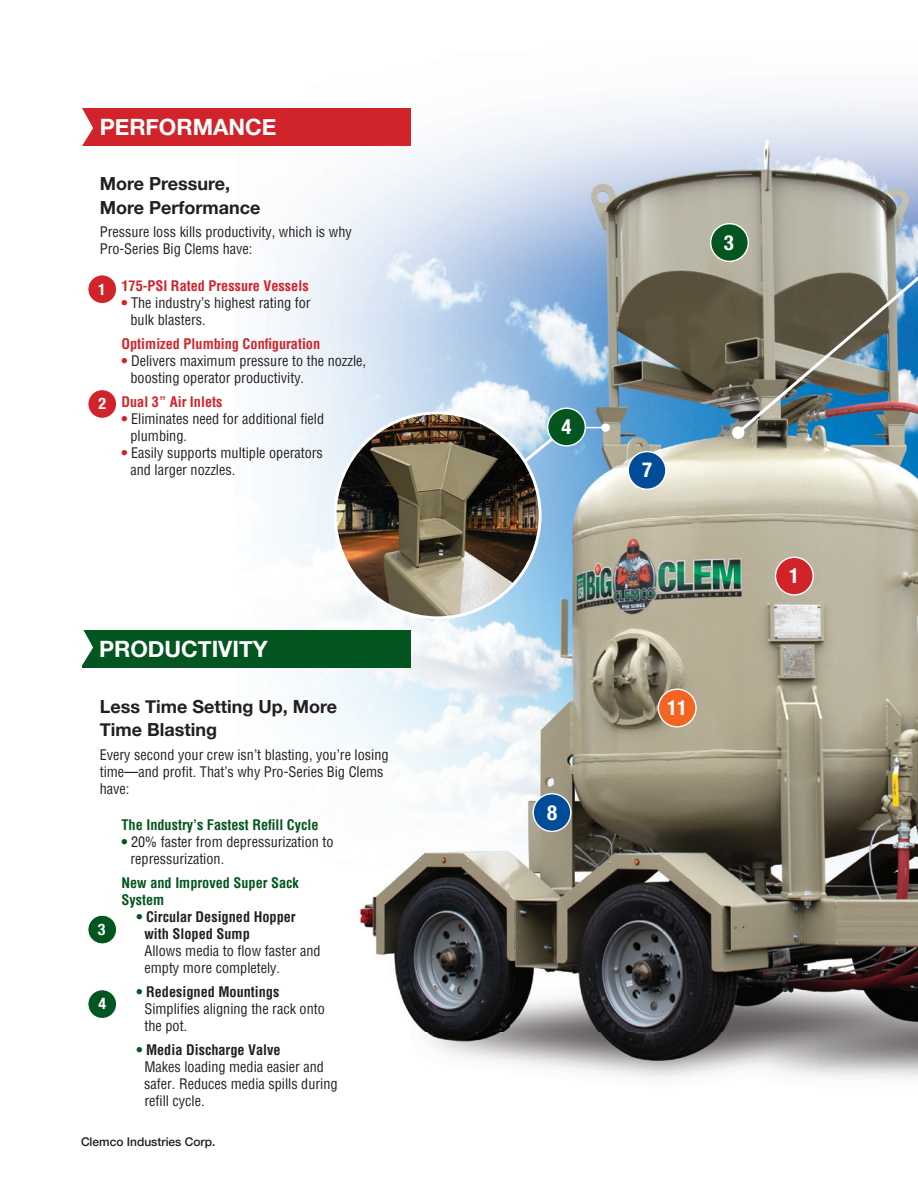
<style>
.page{position:relative;width:918px;height:1188px;background:#fff}
.page>*{position:absolute;margin:0;border:0;box-sizing:border-box;transform-origin:0 0}
.t1{font:700 22.5px "Helvetica Neue";color:#fff}
.t2{font:700 condensed 20.85px "Helvetica Neue";color:#fff}
.t3{font:700 18px/23.4px "Helvetica Neue";color:#231f20}
.t4{font:700 condensed 15.9px "Helvetica Neue";color:#fff}
.t5{font:condensed 14.25px/17.1px "Helvetica";color:#231f20}
.t6{font:700 condensed 14.25px "Helvetica";color:#d1232a}
.t7{font:700 condensed 14.25px/17.1px "Helvetica";color:#03561f}
.t8{font:700 condensed 14.25px/17.1px "Helvetica";color:#231f20}
.t9{font:500 12px "Helvetica Neue";color:#231f20}
.s1{font-weight:700;color:#d1232a}
.s2{font-weight:700;color:#03561f}
.s3{color:#03561f}
.s4{font-weight:700}
</style>
<div class="page">
<img style="left:206px;top:97px;width:712px;height:981px">
<div style="left:88px;top:275px;width:29px;height:29px;background:#d1232a;border-radius:50%"></div>
<div style="left:87px;top:274px;width:30px;height:30px;border:1px solid #fff;border-radius:50%"></div>
<div style="left:88px;top:390px;width:29px;height:28px;background:#d1232a;border-radius:50%"></div>
<div style="left:87px;top:389px;width:30px;height:30px;border:1px solid #fff;border-radius:50%"></div>
<div style="left:88px;top:915px;width:29px;height:29px;background:#03561f;border-radius:50%"></div>
<div style="left:87px;top:915px;width:30px;height:29px;border:1px solid #fff;border-radius:50%"></div>
<div style="left:88px;top:990px;width:29px;height:28px;background:#03561f;border-radius:50%"></div>
<div style="left:87px;top:989px;width:30px;height:30px;border:1px solid #fff;border-radius:50%"></div>
<div style="left:82px;top:108px;width:328px;height:38px;background:#d1232a"></div>
<svg style="left:82px;top:108px;width:11px;height:38px"></svg>
<div style="left:82px;top:631px;width:328px;height:37px;background:#03561f"></div>
<svg style="left:82px;top:630px;width:12px;height:35px"></svg>
<div style="left:776px;top:557px;width:37px;height:38px;background:#d1232a;border-radius:50%"></div>
<div style="left:775px;top:557px;width:39px;height:39px;border:1px solid #fff;border-radius:50%"></div>
<div style="left:628px;top:452px;width:38px;height:37px;background:#014c98;border-radius:50%"></div>
<div style="left:628px;top:451px;width:39px;height:39px;border:1px solid #fff;border-radius:50%"></div>
<div style="left:533px;top:794px;width:38px;height:37px;background:#014c98;border-radius:50%"></div>
<div style="left:533px;top:793px;width:39px;height:39px;border:1px solid #fff;border-radius:50%"></div>
<div style="left:658px;top:689px;width:38px;height:38px;background:#f36421;border-radius:50%"></div>
<div style="left:658px;top:689px;width:39px;height:39px;border:1px solid #fff;border-radius:50%"></div>
<div style="left:711px;top:224px;width:37px;height:37px;background:#03561f;border-radius:50%"></div>
<div style="left:710px;top:223px;width:39px;height:39px;border:1px solid #fff;border-radius:50%"></div>
<div style="left:548px;top:408px;width:37px;height:38px;background:#03561f;border-radius:50%"></div>
<div style="left:547px;top:408px;width:39px;height:39px;border:1px solid #fff;border-radius:50%"></div>
<img style="left:335px;top:413px;width:205px;height:205px;border-radius:102px">
<svg style="left:585px;top:427px;width:16px;height:1px"></svg>
<div style="left:601px;top:423px;width:9px;height:9px;background:#fff;border-radius:50%"></div>
<svg style="left:735px;top:231px;width:183px;height:205px;background:#7b8583"></svg>
<div style="left:732px;top:426px;width:12px;height:13px;background:#fff;border-radius:50%"></div>
<svg style="left:521px;top:435px;width:35px;height:30px"></svg>
<h1 class="t1" style="left:100px;top:109px;width:178px">PERFORMANCE</h1>
<p class="t3" style="left:100px;top:173px;width:162px">More Pressure,<br>More Performance</p>
<p class="t5" style="left:100px;top:223px;width:254px">Pressure loss kills productivity, which is why<br>Pro-Series Big Clems have:</p>
<p class="t4" style="left:98px;top:276px;width:9px">1</p>
<p class="t4" style="left:98px;top:391px;width:9px">2</p>
<p class="t6" style="left:122px;top:276px;width:189px">175-PSI Rated Pressure Vessels</p>
<p class="t5" style="left:131px;top:294px;width:182px;text-indent:-9px"><span class="s1">•</span> The industry’s highest rating for bulk blasters.</p>
<p class="t6" style="left:122px;top:334px;width:200px">Optimized Plumbing Configuration</p>
<p class="t5" style="left:131px;top:352px;width:237px;text-indent:-9px"><span class="s1">•</span> Delivers maximum pressure to the nozzle, boosting operator productivity.</p>
<p class="t6" style="left:122px;top:392px;width:102px">Dual 3” Air Inlets</p>
<p class="t5" style="left:131px;top:410px;width:195px;text-indent:-9px"><span class="s1">•</span> Eliminates need for additional field plumbing.</p>
<p class="t5" style="left:131px;top:444px;width:194px;text-indent:-9px"><span class="s1">•</span> Easily supports multiple operators and larger nozzles.</p>
<h1 class="t1" style="left:99px;top:632px;width:170px">PRODUCTIVITY</h1>
<p class="t3" style="left:100px;top:695px;width:239px">Less Time Setting Up, More<br>Time Blasting</p>
<p class="t5" style="left:100px;top:746px;width:290px">Every second your crew isn’t blasting, you’re losing time—and profit. That’s why Pro-Series Big Clems have:</p>
<p class="t4" style="left:98px;top:916px;width:9px">3</p>
<p class="t4" style="left:98px;top:991px;width:9px">4</p>
<p class="t7" style="left:122px;top:816px;width:199px">The Industry’s Fastest Refill Cycle</p>
<p class="t5" style="left:131px;top:833px;width:205px;text-indent:-9px"><span class="s2">•</span> 20% faster from depressurization to repressurization.</p>
<p class="t7" style="left:122px;top:874px;width:179px">New and Improved Super Sack<br>System</p>
<p class="t8" style="left:144px;top:908px;width:153px;text-indent:-8px"><span class="s3">•</span> Circular Designed Hopper with Sloped Sump</p>
<p class="t5" style="left:144px;top:942px;width:178px">Allows media to flow faster and empty more completely.</p>
<p class="t5" style="left:144px;top:983px;width:182px;text-indent:-8px"><span class="s2">•</span> <span class="s4">Redesigned Mountings<br></span>Simplifies aligning the rack onto the pot.</p>
<p class="t5" style="left:144px;top:1041px;width:195px;text-indent:-8px"><span class="s2">•</span> <span class="s4">Media Discharge Valve<br></span>Makes loading media easier and safer. Reduces media spills during refill cycle.</p>
<p class="t9" style="left:81px;top:1132px;width:136px">Clemco Industries Corp.</p>
<h2 class="t2" style="left:561px;top:409px;width:12px">4</h2>
<h2 class="t2" style="left:547px;top:795px;width:12px">8</h2>
<h2 class="t2" style="left:724px;top:225px;width:12px">3</h2>
<h2 class="t2" style="left:642px;top:453px;width:12px">7</h2>
<h2 class="t2" style="left:667px;top:690px;width:22px">11</h2>
<h2 class="t2" style="left:789px;top:558px;width:12px">1</h2>
</div>
